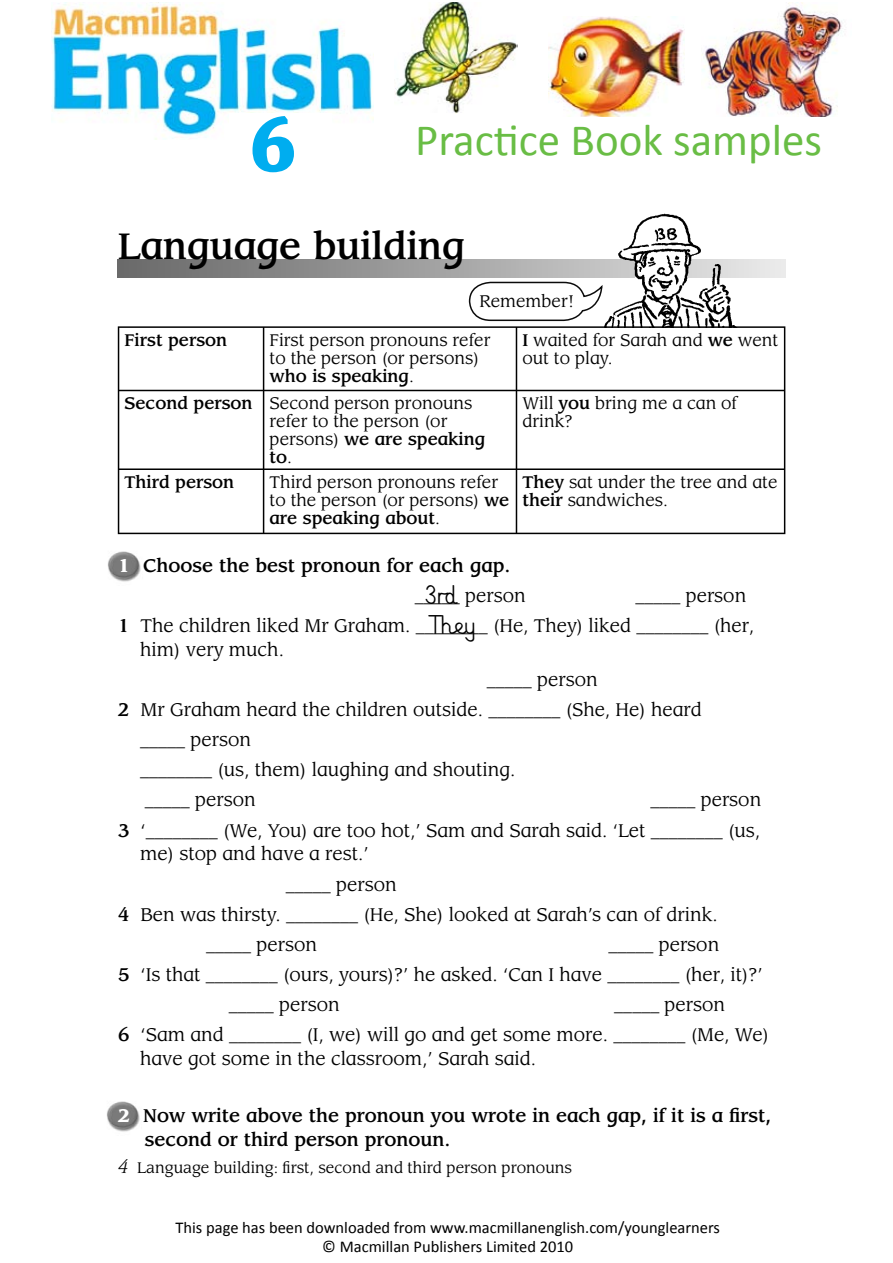
<style>
.page{position:relative;width:893px;height:1263px;background:#fff}
.page>*{position:absolute;margin:0;border:0;box-sizing:border-box;transform-origin:0 0}
.t1{font:700 78px "Cambria";color:#00adef}
.t2{font:45px "Calibri";color:#69bd45}
.t3{font:500 36px "Lea Inf";color:#000}
.t4{font:21px "Cursive Hand Four";color:#000}
.t5{font:21px "Nablus Precursive";color:#000}
.t6{font:18px/30px "Lea Inf";color:#000}
.t7{font:500 18px/30px "Lea Inf";color:#000}
.t8{font:16.5px/18px "Lea Inf";color:#000}
.t9{font:16.5px/19.8px "Calibri";color:#000;text-align:center}
.t10{font:500 16.5px "Lea Inf";color:#000}
.t11{font:15px "Leawood";color:#000}
.s1{font-weight:500}
.s2{font-family:"Leawood";font-weight:700;color:#fff}
.s3{font-weight:400}
.s4{font-family:"Cursive Hand Four"}
.s5{font-family:"Nablus Precursive"}
.s6{font-style:italic;font-size:18px}
</style>
<div class="page">
<img style="left:395px;top:2px;width:122px;height:112px">
<img style="left:549px;top:16px;width:135px;height:101px">
<img style="left:702px;top:2px;width:140px;height:115px">
<img style="left:51px;top:2px;width:323px;height:138px">
<div style="left:230px;top:113px;width:102px;height:37px;background:#fff"></div>
<svg style="left:252px;top:116px;width:42px;height:57px"></svg>
<svg style="left:118px;top:259px;width:667px;height:18px;background:#999"></svg>
<img style="left:108px;top:551px;width:33px;height:31px">
<img style="left:585px;top:213px;width:164px;height:113px">
<svg style="left:468px;top:281px;width:135px;height:41px"></svg>
<img style="left:107px;top:1101px;width:33px;height:31px">
<hr style="left:118px;top:326px;width:146px;height:2px;background:#000">
<hr style="left:118px;top:328px;width:1px;height:62px;background:#000">
<hr style="left:264px;top:326px;width:252px;height:2px;background:#000">
<hr style="left:263px;top:328px;width:1px;height:62px;background:#000">
<hr style="left:516px;top:326px;width:269px;height:2px;background:#000">
<hr style="left:516px;top:328px;width:1px;height:62px;background:#000">
<hr style="left:784px;top:328px;width:1px;height:62px;background:#000">
<hr style="left:118px;top:390px;width:146px;height:1px;background:#000">
<hr style="left:118px;top:391px;width:1px;height:77px;background:#000">
<hr style="left:264px;top:390px;width:252px;height:1px;background:#000">
<hr style="left:263px;top:391px;width:1px;height:77px;background:#000">
<hr style="left:516px;top:390px;width:269px;height:1px;background:#000">
<hr style="left:516px;top:391px;width:1px;height:77px;background:#000">
<hr style="left:784px;top:391px;width:1px;height:77px;background:#000">
<hr style="left:118px;top:468px;width:146px;height:2px;background:#000">
<hr style="left:118px;top:470px;width:1px;height:63px;background:#000">
<hr style="left:264px;top:468px;width:252px;height:2px;background:#000">
<hr style="left:263px;top:470px;width:1px;height:63px;background:#000">
<hr style="left:516px;top:468px;width:269px;height:2px;background:#000">
<hr style="left:516px;top:470px;width:1px;height:63px;background:#000">
<hr style="left:784px;top:470px;width:1px;height:63px;background:#000">
<hr style="left:118px;top:533px;width:667px;height:1px;background:#000">
<h1 class="t1" style="left:250px;top:96px;width:48px">6</h1>
<h2 class="t2" style="left:415px;top:112px;width:408px">Practice Book samples</h2>
<h3 class="t3" style="left:118px;top:225px;width:348px">Language building</h3>
<p class="t8" style="left:479px;top:292px;width:97px">Remember!</p>
<p class="t10" style="left:125px;top:330px;width:104px">First person</p>
<p class="t8" style="left:270px;top:331px;width:222px">First person pronouns refer to the person (or persons) <span class="s1">who is speaking</span>.</p>
<p class="t8" style="left:522px;top:331px;width:257px"><span class="s1">I</span> waited for Sarah and <span class="s1">we</span> went out to play.</p>
<p class="t8" style="left:270px;top:395px;width:217px;text-indent:-145px"><span class="s1">Second person</span> Second person pronouns refer to the person (or persons) <span class="s1">we are speaking to</span>.</p>
<p class="t8" style="left:522px;top:395px;width:216px">Will <span class="s1">you</span> bring me a can of drink?</p>
<p class="t10" style="left:125px;top:472px;width:111px">Third person</p>
<p class="t8" style="left:270px;top:473px;width:241px">Third person pronouns refer to the person (or persons) <span class="s1">we are speaking about</span>.</p>
<p class="t8" style="left:522px;top:473px;width:256px"><span class="s1">They</span> sat under the tree and ate <span class="s1">their</span> sandwiches.</p>
<p class="t7" style="left:415px;top:551px;width:112px;text-indent:-297px"><span class="s2">1</span> Choose the best pronoun for each gap. <span class="s3">_____ person</span></p>
<p class="t5" style="left:424px;top:583px;width:35px">3<span class="s4">r</span>d</p>
<p class="t4" style="left:428px;top:613px;width:49px"><span class="s5">T</span>˙·y</p>
<p class="t6" style="left:118px;top:581px;width:638px;text-indent:517px">_____ person<br><span class="s1">1</span> The children liked Mr Graham. ________ (He, They) liked ________ (her,</p>
<p class="t6" style="left:140px;top:635px;width:145px">him) very much.</p>
<p class="t6" style="left:487px;top:665px;width:112px">_____ person</p>
<p class="t6" style="left:118px;top:695px;width:585px"><span class="s1">2</span> Mr Graham heard the children outside. ________ (She, He) heard</p>
<p class="t6" style="left:140px;top:725px;width:112px">_____ person</p>
<p class="t6" style="left:140px;top:755px;width:377px">________ (us, them) laughing and shouting.</p>
<p class="t6" style="left:145px;top:785px;width:112px">_____ person</p>
<p class="t6" style="left:118px;top:785px;width:645px;text-align:right">_____ person<br><span class="s1">3</span> ‘________ (We, You) are too hot,’ Sam and Sarah said. ‘Let ________ (us,</p>
<p class="t6" style="left:140px;top:839px;width:230px">me) stop and have a rest.’</p>
<p class="t6" style="left:286px;top:869px;width:112px">_____ person</p>
<p class="t6" style="left:118px;top:899px;width:601px"><span class="s1">4</span> Ben was thirsty. ________ (He, She) looked at Sarah’s can of drink.</p>
<p class="t6" style="left:206px;top:929px;width:112px">_____ person</p>
<p class="t6" style="left:608px;top:929px;width:112px">_____ person</p>
<p class="t6" style="left:118px;top:959px;width:647px"><span class="s1">5</span> ‘Is that ________ (ours, yours)?’ he asked. ‘Can I have ________ (her, it)?’</p>
<p class="t6" style="left:229px;top:989px;width:112px">_____ person</p>
<p class="t6" style="left:118px;top:989px;width:653px;text-indent:496px">_____ person<br><span class="s1">6</span> ‘Sam and ________ (I, we) will go and get some more. ________ (Me, We)</p>
<p class="t6" style="left:140px;top:1043px;width:397px">have got some in the classroom,’ Sarah said.</p>
<p class="t7" style="left:145px;top:1103px;width:628px;line-height:24px;text-indent:-27px"><span class="s2">2</span> Now write above the pronoun you wrote in each gap, if it is a first, second or third person pronoun.</p>
<p class="t11" style="left:118px;top:1158px;width:456px"><span class="s6">4</span> Language building: first, second and third person pronouns</p>
<p class="t9" style="left:175px;top:1216px;width:546px">This page has been downloaded from www.macmillanenglish.com/younglearners © Macmillan Publishers Limited 2010</p>
</div>
